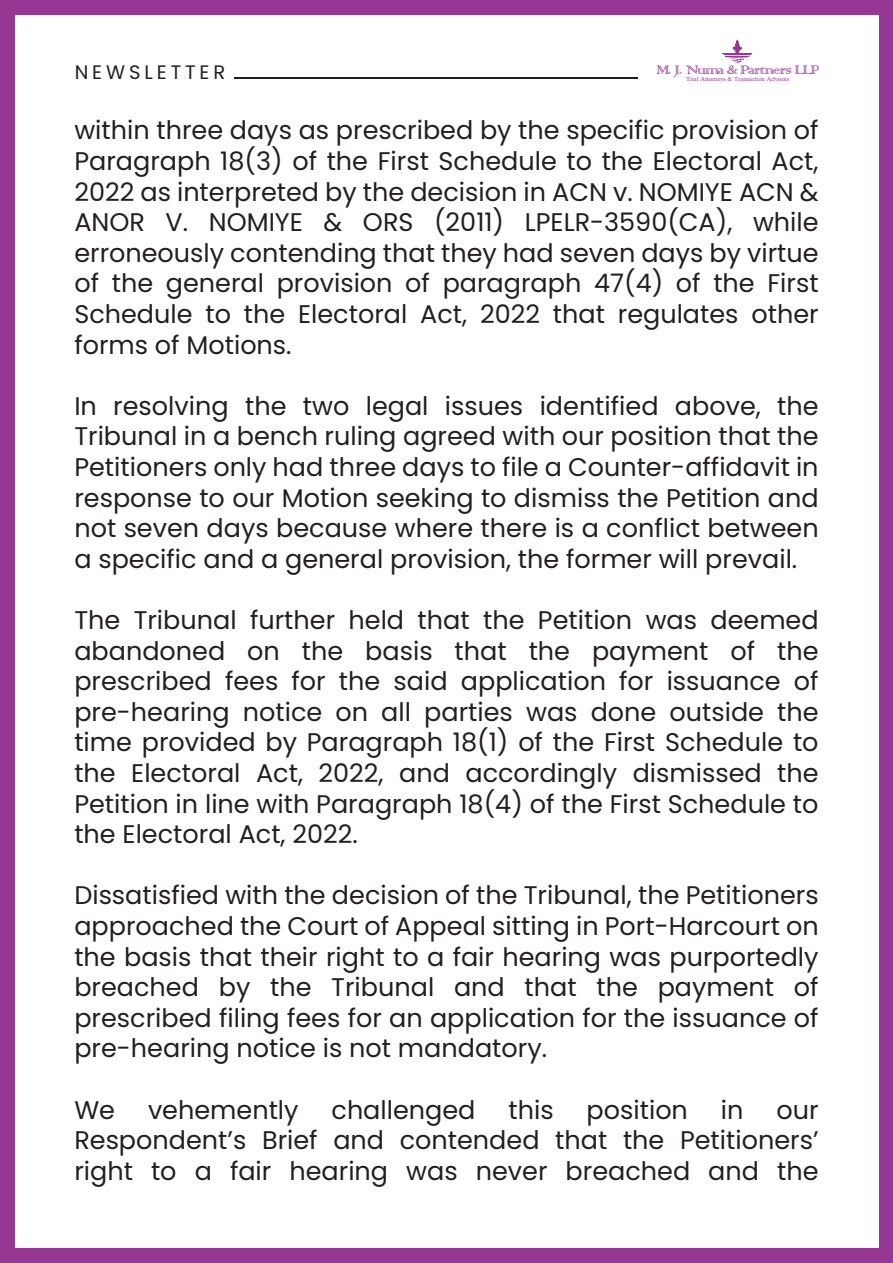
<style>
.page{position:relative;width:893px;height:1263px;background:#fff}
.page>*{position:absolute;margin:0;border:0;box-sizing:border-box;transform-origin:0 0}
.t1{font:25.5px/30.6px "Poppins";color:#231f20;text-align:justify}
.t2{font:19.5px "Poppins";letter-spacing:.2em;color:#231f20}
.t3{font:16.65px "Colonna";letter-spacing:-.07em;color:#973794;scale:1.04 1}
.t4{font:6px "Calisto";letter-spacing:-.005em;color:#973794;scale:1.04 1}
</style>
<div class="page">
<div style="left:0;top:0;width:15px;height:1263px;background:#973794"></div>
<div style="left:880px;top:0;width:13px;height:1263px;background:#973794"></div>
<div style="left:2px;top:0;width:885px;height:14px;background:#973794"></div>
<div style="left:2px;top:1248px;width:885px;height:15px;background:#973794"></div>
<hr style="left:234px;top:77px;width:404px;height:2px;background:#231f20">
<svg style="left:722px;top:40px;width:30px;height:24px"></svg>
<p class="t2" style="left:75px;top:60px;width:152px">NEWSLETTER</p>
<p class="t3" style="left:656px;top:59px;width:159px">M. J. Numa &amp; Partners LLP</p>
<p class="t4" style="left:686px;top:76px;width:101px">Trial Attorneys &amp; Transaction Advisors</p>
<p class="t1" style="left:74px;top:115px;width:746px">within three days as prescribed by the specific provision of Paragraph 18(3) of the First Schedule to the Electoral Act, 2022 as interpreted by the decision in ACN v. NOMIYE ACN &amp; ANOR V. NOMIYE &amp; ORS (2011) LPELR-3590(CA), while erroneously contending that they had seven days by virtue of the general provision of paragraph 47(4) of the First Schedule to the Electoral Act, 2022 that regulates other forms of Motions.</p>
<p class="t1" style="left:74px;top:391px;width:746px">In resolving the two legal issues identified above, the Tribunal in a bench ruling agreed with our position that the Petitioners only had three days to file a Counter-affidavit in response to our Motion seeking to dismiss the Petition and not seven days because where there is a conflict between a specific and a general provision, the former will prevail.</p>
<p class="t1" style="left:74px;top:605px;width:746px">The Tribunal further held that the Petition was deemed abandoned on the basis that the payment of the prescribed fees for the said application for issuance of pre-hearing notice on all parties was done outside the time provided by Paragraph 18(1) of the First Schedule to the Electoral Act, 2022, and accordingly dismissed the Petition in line with Paragraph 18(4) of the First Schedule to the Electoral Act, 2022.</p>
<p class="t1" style="left:74px;top:880px;width:746px">Dissatisfied with the decision of the Tribunal, the Petitioners approached the Court of Appeal sitting in Port-Harcourt on the basis that their right to a fair hearing was purportedly breached by the Tribunal and that the payment of prescribed filing fees for an application for the issuance of pre-hearing notice is not mandatory.</p>
<p class="t1" style="left:74px;top:1094px;width:42px">We</p>
<p class="t1" style="left:148px;top:1094px;width:152px">vehemently</p>
<p class="t1" style="left:331px;top:1094px;width:145px">challenged</p>
<p class="t1" style="left:508px;top:1094px;width:47px">this</p>
<p class="t1" style="left:587px;top:1094px;width:103px">position</p>
<p class="t1" style="left:721px;top:1094px;width:24px">in</p>
<p class="t1" style="left:74px;top:1094px;width:746px;text-indent:702px">our Respondent’s Brief and contended that the Petitioners’ right to a fair hearing was never breached and the</p>
</div>
